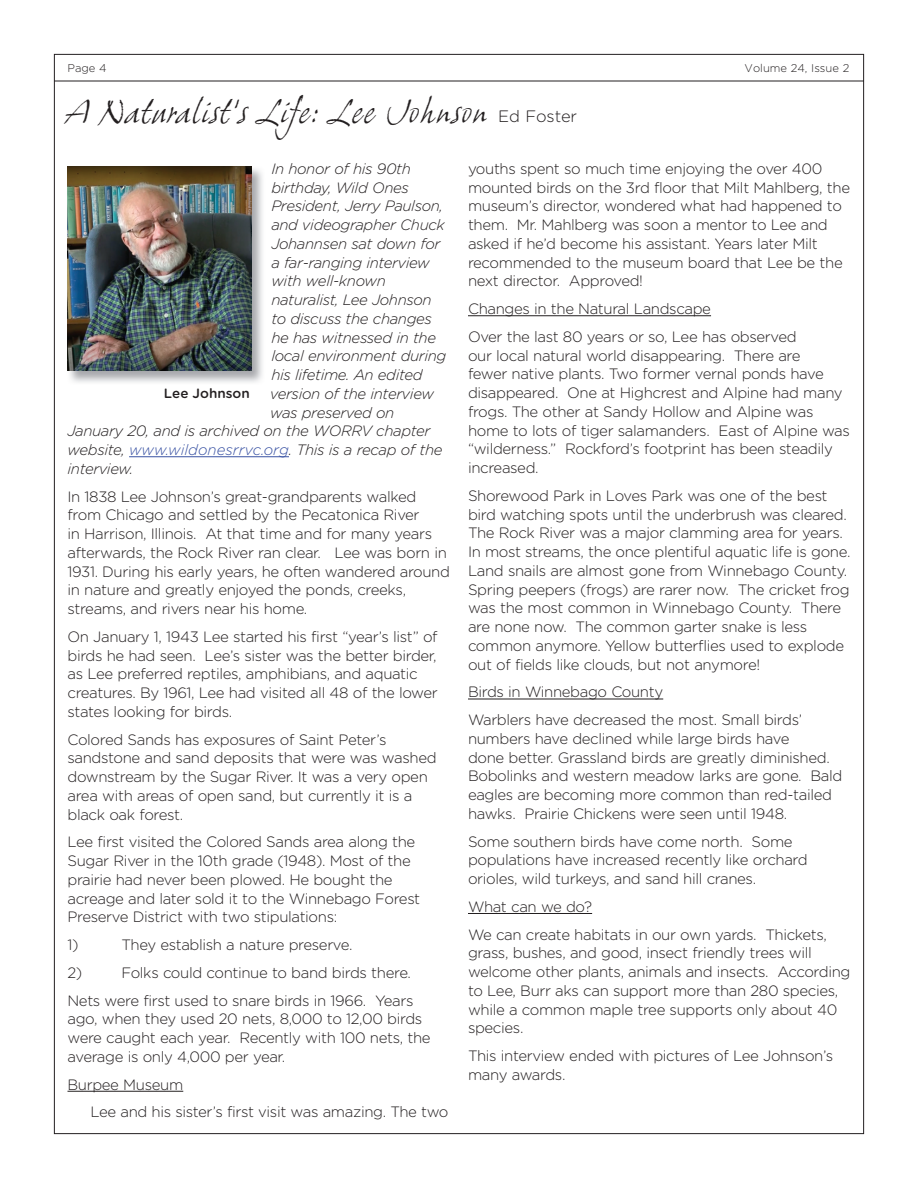
<style>
.page{position:relative;width:918px;height:1188px;background:#fff}
.page>*{position:absolute;margin:0;border:0;box-sizing:border-box;transform-origin:0 0}
.t1{font:italic 33px "Grimshaw Hand ITC";color:#231f20}
.t2{font:300 15px/18.8px "Gotham Rounded";letter-spacing:-.025em;color:#231f20}
.t3{font:italic 300 15px "Gotham Rounded";letter-spacing:-.025em;color:#231f20}
.t4{font:500 13.5px "Gotham Rounded";color:#231f20}
.t5{font:300 11.25px "Gotham Rounded";color:#231f20}
.s1{font-family:"Gotham Rounded";font-weight:300;font-style:normal;font-size:16.5px}
.s2{color:#3952a3}
</style>
<div class="page">
<hr style="left:54px;top:81px;width:810px;height:1px;background:#231f20">
<hr style="left:129px;top:456px;width:160px;height:1px;background:#3952a3">
<hr style="left:68px;top:1091px;width:115px;height:1px;background:#231f20">
<hr style="left:468px;top:315px;width:243px;height:1px;background:#231f20">
<hr style="left:468px;top:699px;width:195px;height:1px;background:#231f20">
<hr style="left:468px;top:913px;width:124px;height:1px;background:#231f20">
<img style="left:67px;top:166px;width:196px;height:217px">
<img style="left:68px;top:166px;width:183px;height:204px">
<p class="t5" style="left:68px;top:61px;width:41px">Page 4</p>
<p class="t5" style="left:745px;top:61px;width:106px">Volume 24, Issue 2</p>
<h1 class="t1" style="left:68px;top:92px;width:511px">A Naturalist’s Life: Lee Johnson <span class="s1">Ed Foster</span></h1>
<p class="t3" style="left:271px;top:159px;width:141px">In honor of his 90th</p>
<p class="t3" style="left:271px;top:177px;width:139px">birthday, Wild Ones</p>
<p class="t3" style="left:271px;top:196px;width:173px">President, Jerry Paulson,</p>
<p class="t3" style="left:271px;top:215px;width:175px">and videographer Chuck</p>
<p class="t3" style="left:271px;top:234px;width:171px">Johannsen sat down for</p>
<p class="t3" style="left:271px;top:252px;width:160px">a far-ranging interview</p>
<p class="t3" style="left:271px;top:271px;width:116px">with well-known</p>
<p class="t3" style="left:271px;top:290px;width:162px">naturalist, Lee Johnson</p>
<p class="t3" style="left:271px;top:309px;width:162px">to discuss the changes</p>
<p class="t3" style="left:271px;top:327px;width:166px">he has witnessed in the</p>
<p class="t3" style="left:271px;top:346px;width:177px">local environment during</p>
<p class="t3" style="left:271px;top:365px;width:153px">his lifetime. An edited</p>
<p class="t3" style="left:270px;top:384px;width:166px">version of the interview</p>
<p class="t3" style="left:270px;top:402px;width:126px">was preserved on</p>
<p class="t3" style="left:68px;top:421px;width:365px">January 20, and is archived on the WORRV chapter</p>
<p class="t3" style="left:68px;top:440px;width:377px">website, <span class="s2">www.wildonesrrvc.org</span>. This is a recap of the</p>
<p class="t3" style="left:68px;top:459px;width:67px">interview.</p>
<p class="t2" style="left:68px;top:486px;width:384px">In 1838 Lee Johnson’s great-grandparents walked from Chicago and settled by the Pecatonica River<br>in Harrison, Illinois. At that time and for many years afterwards, the Rock River ran clear. Lee was born in 1931. During his early years, he often wandered around in nature and greatly enjoyed the ponds, creeks, streams, and rivers near his home.</p>
<p class="t2" style="left:68px;top:627px;width:372px">On January 1, 1943 Lee started his first “year’s list” of birds he had seen. Lee’s sister was the better birder, as Lee preferred reptiles, amphibians, and aquatic creatures. By 1961, Lee had visited all 48 of the lower states looking for birds.</p>
<p class="t2" style="left:68px;top:729px;width:371px">Colored Sands has exposures of Saint Peter’s sandstone and sand deposits that were was washed downstream by the Sugar River. It was a very open area with areas of open sand, but currently it is a black oak forest.</p>
<p class="t2" style="left:68px;top:832px;width:354px">Lee first visited the Colored Sands area along the Sugar River in the 10th grade (1948). Most of the prairie had never been plowed. He bought the acreage and later sold it to the Winnebago Forest Preserve District with two stipulations:</p>
<p class="t2" style="left:68px;top:935px;width:13px">1)</p>
<p class="t2" style="left:122px;top:935px;width:233px">They establish a nature preserve.</p>
<p class="t2" style="left:68px;top:963px;width:16px">2)</p>
<p class="t2" style="left:468px;top:159px;width:384px">youths spent so much time enjoying the over 400 mounted birds on the 3rd floor that Milt Mahlberg, the museum’s director, wondered what had happened to them. Mr. Mahlberg was soon a mentor to Lee and asked if he’d become his assistant. Years later Milt recommended to the museum board that Lee be the next director. Approved!</p>
<p class="t2" style="left:468px;top:294px;width:330px;line-height:27.8px">Changes in the Natural Landscape<br>Over the last 80 years or so, Lee has observed</p>
<p class="t2" style="left:468px;top:345px;width:383px">our local natural world disappearing. There are<br>fewer native plants. Two former vernal ponds have disappeared. One at Highcrest and Alpine had many frogs. The other at Sandy Hollow and Alpine was home to lots of tiger salamanders. East of Alpine was “wilderness.” Rockford’s footprint has been steadily increased.</p>
<p class="t2" style="left:468px;top:486px;width:384px">Shorewood Park in Loves Park was one of the best bird watching spots until the underbrush was cleared.<br>The Rock River was a major clamming area for years.<br>In most streams, the once plentiful aquatic life is gone.<br>Land snails are almost gone from Winnebago County.<br>Spring peepers (frogs) are rarer now. The cricket frog was the most common in Winnebago County. There are none now. The common garter snake is less common anymore. Yellow butterflies used to explode out of fields like clouds, but not anymore!</p>
<p class="t2" style="left:468px;top:678px;width:336px;line-height:27.8px">Birds in Winnebago County<br>Warblers have decreased the most. Small birds’</p>
<p class="t2" style="left:468px;top:729px;width:376px">numbers have declined while large birds have<br>done better. Grassland birds are greatly diminished.<br>Bobolinks and western meadow larks are gone. Bald eagles are becoming more common than red-tailed hawks. Prairie Chickens were seen until 1948.</p>
<p class="t2" style="left:468px;top:831px;width:341px">Some southern birds have come north. Some populations have increased recently like orchard orioles, wild turkeys, and sand hill cranes.</p>
<p class="t2" style="left:468px;top:892px;width:361px;line-height:27.8px">What can we do?<br>We can create habitats in our own yards. Thickets,</p>
<p class="t2" style="left:468px;top:943px;width:384px">grass, bushes, and good, insect friendly trees will welcome other plants, animals and insects. According to Lee, Burr aks can support more than 280 species, while a common maple tree supports only about 40 species.</p>
<p class="t2" style="left:468px;top:1046px;width:367px">This interview ended with pictures of Lee Johnson’s many awards.</p>
<p class="t4" style="left:164px;top:383px;width:87px">Lee Johnson</p>
<p class="t2" style="left:68px;top:958px;width:348px;line-height:27.8px;text-align:right">Folks could continue to band birds there.<br>Nets were first used to snare birds in 1966. Years</p>
<p class="t2" style="left:68px;top:1009px;width:365px">ago, when they used 20 nets, 8,000 to 12,00 birds were caught each year. Recently with 100 nets, the average is only 4,000 per year.</p>
<p class="t2" style="left:90px;top:1070px;width:360px;line-height:27.8px;text-indent:-23px">Burpee Museum<br>Lee and his sister’s first visit was amazing. The two</p>
</div>
